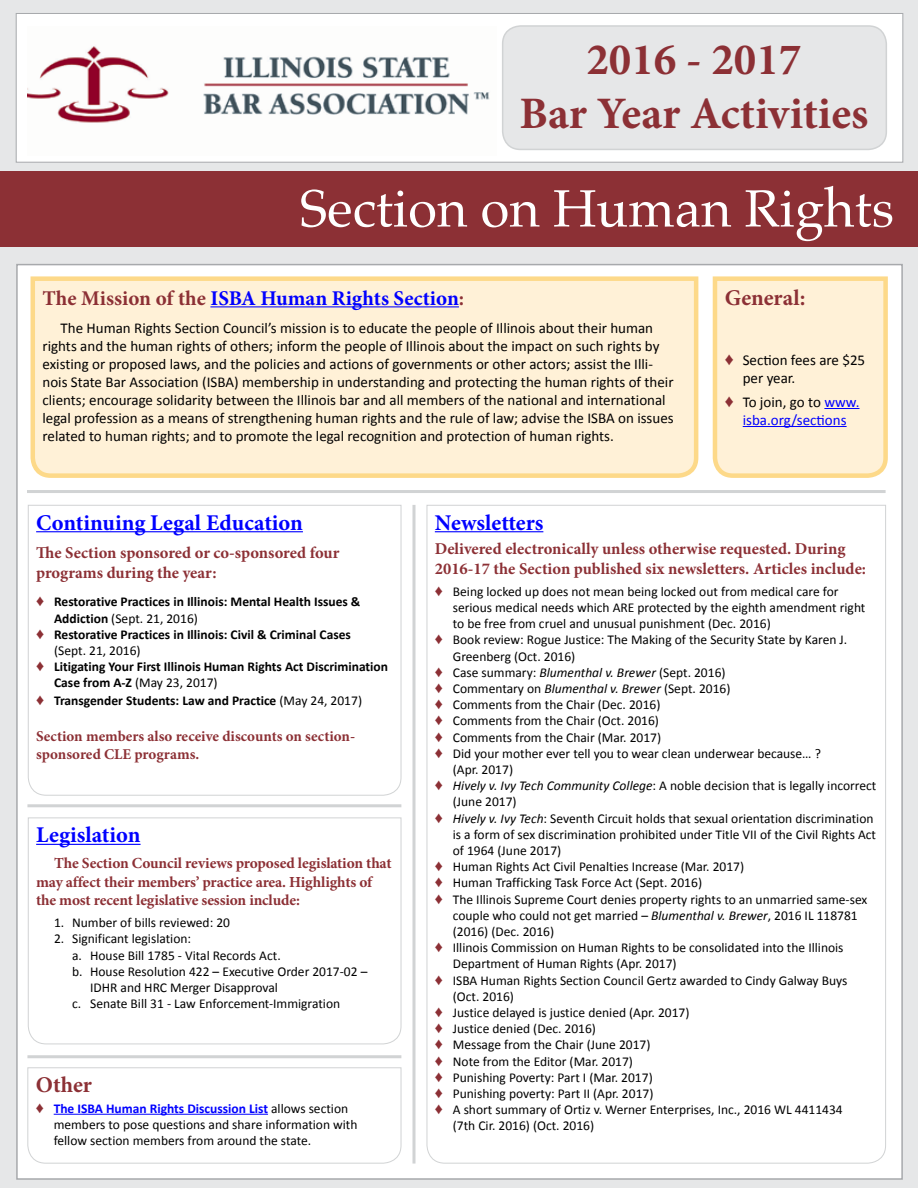
<style>
.page{position:relative;width:918px;height:1188px;background:#fff}
.page>*{position:absolute;margin:0;border:0;box-sizing:border-box;transform-origin:0 0}
.t1{font:52.5px "Palatino";color:#fff}
.t2{font:700 45px/54px "Minion Pro";color:#8c3035;text-align:center}
.t3{font:700 22.5px "Minion Pro";color:#00f}
.t4{font:700 22.5px "Minion Pro";color:#8c3035}
.t5{font:700 21px "Minion Pro";color:#00f}
.t6{font:700 16.5px/19.8px "Minion Pro";color:#8c3035}
.t7{font:700 15.3px/18.5px "Minion Pro";letter-spacing:-.01em;color:#8c3035}
.t8{font:15px/18px "Calibri";color:#000}
.t9{font:700 15px/18px "Minion Pro";color:#8c3035}
.t10{font:15px/18px "Calibri";color:#00f;text-align:center}
.t11{font:13.5px/16.2px "Calibri";color:#000}
.t12{font:700 13.5px "Calibri";color:#000}
.s1{color:#8c3035}
.s2{color:#000}
.s3{font-weight:700}
.s4{font-weight:400}
.s5{font-weight:700;color:#00f}
.s6{font-style:italic}
</style>
<div class="page">
<div style="left:0;top:0;width:918px;height:171px;background:#e6e7e8"></div>
<div style="left:0;top:202px;width:918px;height:986px;background:#e6e7e8"></div>
<div style="left:16px;top:264px;width:887px;height:916px;background:#fff;border:2px solid #a7a9ac"></div>
<div style="left:30px;top:276px;width:669px;height:202px;background:#fff1d7"></div>
<div style="left:16px;top:13px;width:887px;height:150px;background:#fff;border:1px solid #a7a9ac"></div>
<div style="left:0;top:171px;width:918px;height:76px;background:#8c3035"></div>
<div style="left:503px;top:26px;width:383px;height:123px;background:#e6e7e8;border-radius:18px"></div>
<div style="left:502px;top:25px;width:385px;height:125px;border:2px solid #d1d3d4;border-radius:18px"></div>
<hr style="left:27px;top:490px;width:859px;height:3px;background:#d1d3d4">
<svg style="left:426px;top:505px;width:460px;height:659px"></svg>
<svg style="left:412px;top:505px;width:4px;height:659px;background:#dcddde"></svg>
<svg style="left:28px;top:505px;width:374px;height:291px"></svg>
<svg style="left:28px;top:817px;width:374px;height:228px"></svg>
<hr style="left:27px;top:804px;width:374px;height:3px;background:#d1d3d4">
<div style="left:712px;top:276px;width:176px;height:202px;background:#fff1d7"></div>
<svg style="left:27px;top:1067px;width:375px;height:97px"></svg>
<hr style="left:27px;top:1055px;width:374px;height:3px;background:#d1d3d4">
<img style="left:27px;top:46px;width:463px;height:77px">
<h2 class="t2" style="left:520px;top:32px;width:350px">2016 - 2017<br>Bar Year Activities</h2>
<h1 class="t1" style="left:300px;top:165px;width:596px">Section on Human Rights</h1>
<h3 class="t5" style="left:43px;top:283px;width:423px"><span class="s1">The Mission of the</span> ISBA Human Rights Section<span class="s1">:</span></h3>
<p class="t8" style="left:43px;top:319px;width:633px;text-indent:18px">The Human Rights Section Council’s mission is to educate the people of Illinois about their human rights and the human rights of others; inform the people of Illinois about the impact on such rights by existing or proposed laws, and the policies and actions of governments or other actors; assist the Illi&shy;nois State Bar Association (ISBA) membership in understanding and protecting the human rights of their clients; encourage solidarity between the Illinois bar and all members of the national and international legal profession as a means of strengthening human rights and the rule of law; advise the ISBA on issues related to human rights; and to promote the legal recognition and protection of human rights.</p>
<h3 class="t4" style="left:725px;top:282px;width:82px">General:</h3>
<p class="t8" style="left:743px;top:351px;width:124px;text-indent:-18px"><span class="s1">♦</span> Section fees are $25 per year.</p>
<p class="t10" style="left:725px;top:393px;width:136px"><span class="s1">♦</span> <span class="s2">To join, go to</span> www. isba.org/sections</p>
<h3 class="t3" style="left:36px;top:506px;width:268px">Continuing Legal Education</h3>
<p class="t6" style="left:36px;top:543px;width:305px">The Section sponsored or co-sponsored four programs during the year:</p>
<p class="t12" style="left:36px;top:593px;width:326px"><span class="s1">♦</span> Restorative Practices in Illinois: Mental Health Issues &amp;</p>
<p class="t11" style="left:54px;top:610px;width:145px"><span class="s3">Addiction</span> (Sept. 21, 2016)</p>
<p class="t12" style="left:36px;top:626px;width:316px"><span class="s1">♦</span> Restorative Practices in Illinois: Civil &amp; Criminal Cases</p>
<p class="t11" style="left:54px;top:642px;width:88px">(Sept. 21, 2016)</p>
<p class="t12" style="left:36px;top:658px;width:354px"><span class="s1">♦</span> Litigating Your First Illinois Human Rights Act Discrimination</p>
<p class="t11" style="left:54px;top:675px;width:165px"><span class="s3">Case from A-Z</span> (May 23, 2017)</p>
<p class="t12" style="left:36px;top:692px;width:327px"><span class="s1">♦</span> Transgender Students: Law and Practice <span class="s4">(May 24, 2017)</span></p>
<p class="t9" style="left:36px;top:727px;width:321px">Section members also receive discounts on section&shy;sponsored CLE programs.</p>
<h3 class="t3" style="left:36px;top:819px;width:106px">Legislation</h3>
<p class="t7" style="left:36px;top:854px;width:357px;text-indent:18px">The Section Council reviews proposed legislation that may affect their members’ practice area. Highlights of the most recent legislative session include:</p>
<p class="t11" style="left:54px;top:915px;width:177px">1. Number of bills reviewed: 20</p>
<p class="t11" style="left:54px;top:931px;width:139px">2. Significant legislation:</p>
<p class="t11" style="left:72px;top:947px;width:210px">a. House Bill 1785 - Vital Records Act.</p>
<p class="t11" style="left:72px;top:963px;width:297px">b. House Resolution 422 – Executive Order 2017-02 –</p>
<p class="t11" style="left:90px;top:979px;width:189px">IDHR and HRC Merger Disapproval</p>
<p class="t11" style="left:72px;top:996px;width:270px">c. Senate Bill 31 - Law Enforcement-Immigration</p>
<h3 class="t4" style="left:36px;top:1069px;width:58px">Other</h3>
<p class="t11" style="left:54px;top:1100px;width:305px;text-indent:-18px"><span class="s1">♦</span> <span class="s5">The ISBA Human Rights Discussion List</span> allows section members to pose questions and share information with fellow section members from around the state.</p>
<h3 class="t3" style="left:435px;top:506px;width:110px">Newsletters</h3>
<p class="t6" style="left:435px;top:538px;width:433px">Delivered electronically unless otherwise requested. During<br>2016-17 the Section published six newsletters. Articles include:</p>
<p class="t11" style="left:435px;top:583px;width:405px"><span class="s1">♦</span> Being locked up does not mean being locked out from medical care for</p>
<p class="t11" style="left:453px;top:599px;width:414px">serious medical needs which ARE protected by the eighth amendment right</p>
<p class="t11" style="left:453px;top:616px;width:320px">to be free from cruel and unusual punishment (Dec. 2016)</p>
<p class="t11" style="left:435px;top:632px;width:414px"><span class="s1">♦</span> Book review: Rogue Justice: The Making of the Security State by Karen J.</p>
<p class="t11" style="left:453px;top:648px;width:124px">Greenberg (Oct. 2016)</p>
<p class="t11" style="left:435px;top:664px;width:292px"><span class="s1">♦</span> Case summary: <span class="s6">Blumenthal v. Brewer</span> (Sept. 2016)</p>
<p class="t11" style="left:435px;top:680px;width:297px"><span class="s1">♦</span> Commentary on <span class="s6">Blumenthal v. Brewer</span> (Sept. 2016)</p>
<p class="t11" style="left:435px;top:697px;width:227px"><span class="s1">♦</span> Comments from the Chair (Dec. 2016)</p>
<p class="t11" style="left:435px;top:713px;width:226px"><span class="s1">♦</span> Comments from the Chair (Oct. 2016)</p>
<p class="t11" style="left:435px;top:729px;width:228px"><span class="s1">♦</span> Comments from the Chair (Mar. 2017)</p>
<p class="t11" style="left:435px;top:745px;width:388px"><span class="s1">♦</span> Did your mother ever tell you to wear clean underwear because… ?</p>
<p class="t11" style="left:453px;top:761px;width:62px">(Apr. 2017)</p>
<p class="t11" style="left:435px;top:778px;width:443px"><span class="s1">♦</span> <span class="s6">Hively v. Ivy Tech Community College</span>: A noble decision that is legally incorrect</p>
<p class="t11" style="left:453px;top:794px;width:65px">(June 2017)</p>
<p class="t11" style="left:435px;top:810px;width:440px"><span class="s1">♦</span> <span class="s6">Hively v. Ivy Tech</span>: Seventh Circuit holds that sexual orientation discrimination</p>
<p class="t11" style="left:453px;top:826px;width:425px">is a form of sex discrimination prohibited under Title VII of the Civil Rights Act</p>
<p class="t11" style="left:453px;top:842px;width:110px">of 1964 (June 2017)</p>
<p class="t11" style="left:435px;top:859px;width:311px"><span class="s1">♦</span> Human Rights Act Civil Penalties Increase (Mar. 2017)</p>
<p class="t11" style="left:435px;top:875px;width:269px"><span class="s1">♦</span> Human Trafficking Task Force Act (Sept. 2016)</p>
<p class="t11" style="left:435px;top:891px;width:434px"><span class="s1">♦</span> The Illinois Supreme Court denies property rights to an unmarried same-sex</p>
<p class="t11" style="left:453px;top:907px;width:406px">couple who could not get married – <span class="s6">Blumenthal v. Brewer</span>, 2016 IL 118781</p>
<p class="t11" style="left:453px;top:923px;width:103px">(2016) (Dec. 2016)</p>
<p class="t11" style="left:435px;top:940px;width:410px"><span class="s1">♦</span> Illinois Commission on Human Rights to be consolidated into the Illinois</p>
<p class="t11" style="left:453px;top:956px;width:225px">Department of Human Rights (Apr. 2017)</p>
<p class="t11" style="left:435px;top:972px;width:414px"><span class="s1">♦</span> ISBA Human Rights Section Council Gertz awarded to Cindy Galway Buys</p>
<p class="t11" style="left:453px;top:988px;width:63px">(Oct. 2016)</p>
<p class="t11" style="left:435px;top:1004px;width:256px"><span class="s1">♦</span> Justice delayed is justice denied (Apr. 2017)</p>
<p class="t11" style="left:435px;top:1021px;width:163px"><span class="s1">♦</span> Justice denied (Dec. 2016)</p>
<p class="t11" style="left:435px;top:1037px;width:217px"><span class="s1">♦</span> Message from the Chair (June 2017)</p>
<p class="t11" style="left:435px;top:1053px;width:200px"><span class="s1">♦</span> Note from the Editor (Mar. 2017)</p>
<p class="t11" style="left:435px;top:1069px;width:219px"><span class="s1">♦</span> Punishing Poverty: Part I (Mar. 2017)</p>
<p class="t11" style="left:435px;top:1085px;width:220px"><span class="s1">♦</span> Punishing poverty: Part II (Apr. 2017)</p>
<p class="t11" style="left:435px;top:1102px;width:409px"><span class="s1">♦</span> A short summary of Ortiz v. Werner Enterprises, Inc., 2016 WL 4411434</p>
<p class="t11" style="left:453px;top:1118px;width:143px">(7th Cir. 2016) (Oct. 2016)</p>
</div>
